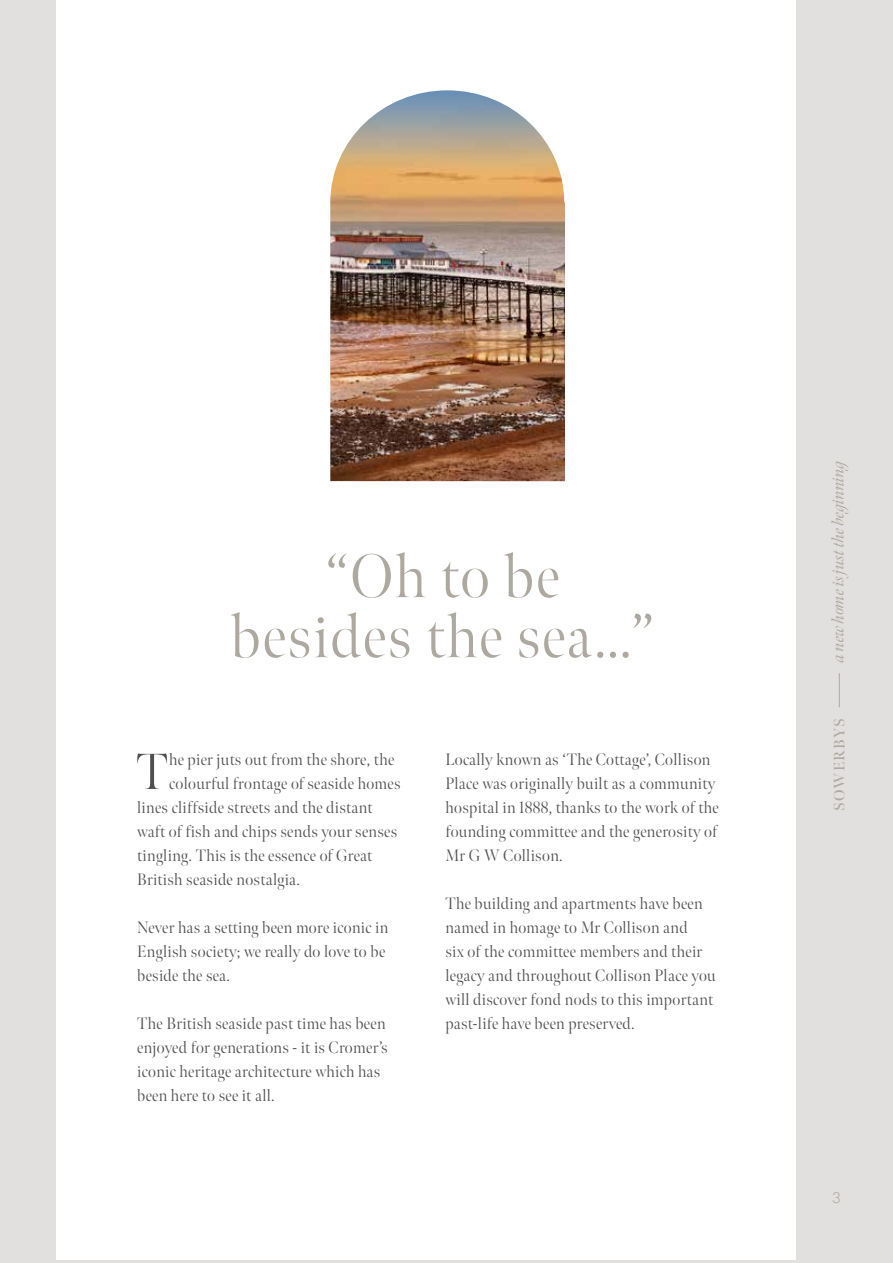
<style>
.page{position:relative;width:893px;height:1263px;background:#e2e0df}
.page>*{position:absolute;margin:0;border:0;box-sizing:border-box;transform-origin:0 0}
.t1{font:300 61.5px/60px "Meno Banner";letter-spacing:.025em;color:#ada8a0;text-align:center}
.t2{font:300 51px "Meno Banner";color:#4f4f4f}
.t3{font:300 16.5px/24px "Meno Banner";letter-spacing:.02em;color:#4f4f4f}
.t4{font:italic 16.5px "Meno Banner";letter-spacing:-.01em;color:#ada8a0}
.t5{font:600 15px "Meno Banner";letter-spacing:.08em;color:#ada8a0}
.t6{font:300 15px "Quasimoda";color:#ada8a0}
</style>
<div class="page">
<hr style="left:839px;top:673px;width:1px;height:34px;background:#ada8a0">
<div style="left:56px;top:1px;width:740px;height:1259px;background:#fff"></div>
<img style="left:330px;top:90px;width:235px;height:391px">
<h1 class="t1" style="left:230px;top:547px;width:425px">“Oh to be besides the sea…”</h1>
<h2 class="t2" style="left:136px;top:741px;width:33px">T</h2>
<p class="t3" style="left:169px;top:748px;width:227px">he pier juts out from the shore, the</p>
<p class="t3" style="left:169px;top:772px;width:233px">colourful frontage of seaside homes</p>
<p class="t3" style="left:137px;top:796px;width:237px">lines cliffside streets and the distant</p>
<p class="t3" style="left:137px;top:820px;width:262px">waft of fish and chips sends your senses</p>
<p class="t3" style="left:137px;top:844px;width:237px">tingling. This is the essence of Great</p>
<p class="t3" style="left:137px;top:868px;width:165px">British seaside nostalgia.</p>
<p class="t3" style="left:137px;top:916px;width:253px">Never has a setting been more iconic in<br>English society; we really do love to be beside the sea.</p>
<p class="t3" style="left:137px;top:1012px;width:252px">The British seaside past time has been enjoyed for generations - it is Cromer’s iconic heritage architecture which has been here to see it all.</p>
<p class="t3" style="left:445px;top:748px;width:275px">Locally known as ‘The Cottage’, Collison Place was originally built as a community hospital in 1888, thanks to the work of the founding committee and the generosity of Mr G W Collison.</p>
<p class="t3" style="left:445px;top:892px;width:272px">The building and apartments have been named in homage to Mr Collison and<br>six of the committee members and their legacy and throughout Collison Place you will discover fond nods to this important past-life have been preserved.</p>
<p class="t4" style="left:828px;top:662px;width:206px;rotate:-90deg">a new home is just the beginning</p>
<p class="t5" style="left:830px;top:811px;width:94px;rotate:-90deg">SOWERBYS</p>
<p class="t6" style="left:833px;top:1187px;width:9px">3</p>
</div>
